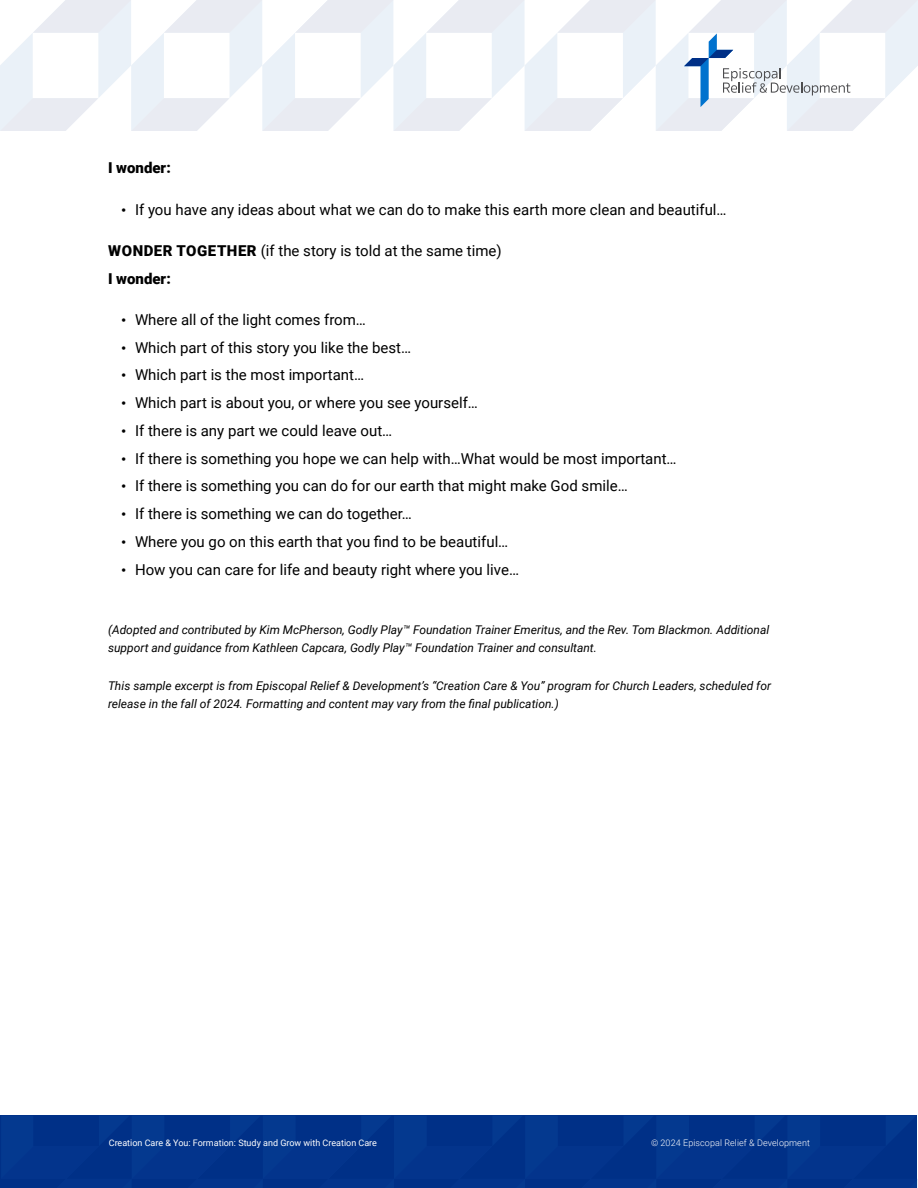
<style>
.page{position:relative;width:918px;height:1188px;background:#fff}
.page>*{position:absolute;margin:0;border:0;box-sizing:border-box;transform-origin:0 0}
.t1{font:15px/27.8px "Roboto";color:#000}
.t2{font:900 15px "Roboto";color:#000}
.t3{font:italic 12px/18px "Roboto";color:#000}
.t4{font:9px "Roboto";color:#fff}
.t5{font:300 9px "Roboto";letter-spacing:.01em;color:#fff}
.s1{font-family:"Source Serif Pro"}
.s2{font-weight:900}
</style>
<div class="page">
<div style="left:1px;top:1116px;width:917px;height:72px;background:#03348c"></div>
<svg style="left:0;top:0;width:918px;height:131px"></svg>
<p class="t2" style="left:108px;top:157px;width:64px">I wonder:</p>
<p class="t1" style="left:122px;top:195px;width:607px"><span class="s1">•</span> If you have any ideas about what we can do to make this earth more clean and beautiful…</p>
<p class="t1" style="left:108px;top:236px;width:395px"><span class="s2">WONDER TOGETHER</span> (if the story is told at the same time)<br><span class="s2">I wonder:</span></p>
<p class="t1" style="left:122px;top:305px;width:246px"><span class="s1">•</span> Where all of the light comes from…</p>
<p class="t1" style="left:122px;top:333px;width:291px"><span class="s1">•</span> Which part of this story you like the best…</p>
<p class="t1" style="left:122px;top:360px;width:244px"><span class="s1">•</span> Which part is the most important…</p>
<p class="t1" style="left:122px;top:388px;width:358px"><span class="s1">•</span> Which part is about you, or where you see yourself…</p>
<p class="t1" style="left:122px;top:416px;width:272px"><span class="s1">•</span> If there is any part we could leave out…</p>
<p class="t1" style="left:122px;top:444px;width:557px"><span class="s1">•</span> If there is something you hope we can help with…What would be most important…</p>
<p class="t1" style="left:122px;top:471px;width:508px"><span class="s1">•</span> If there is something you can do for our earth that might make God smile…</p>
<p class="t1" style="left:122px;top:499px;width:292px"><span class="s1">•</span> If there is something we can do together…</p>
<p class="t1" style="left:122px;top:527px;width:388px"><span class="s1">•</span> Where you go on this earth that you find to be beautiful…</p>
<p class="t1" style="left:122px;top:555px;width:399px"><span class="s1">•</span> How you can care for life and beauty right where you live…</p>
<p class="t3" style="left:108px;top:620px;width:663px">(Adopted and contributed by Kim McPherson, Godly Play™ Foundation Trainer Emeritus, and the Rev. Tom Blackmon. Additional support and guidance from Kathleen Capcara, Godly Play™ Foundation Trainer and consultant.</p>
<p class="t3" style="left:108px;top:676px;width:665px">This sample excerpt is from Episcopal Relief &amp; Development’s “Creation Care &amp; You” program for Church Leaders, scheduled for release in the fall of 2024. Formatting and content may vary from the final publication.)</p>
<p class="t4" style="left:109px;top:1136px;width:270px">Creation Care &amp; You: Formation: Study and Grow with Creation Care</p>
<p class="t5" style="left:651px;top:1136px;width:160px">© 2024 Episcopal Relief &amp; Development</p>
</div>
